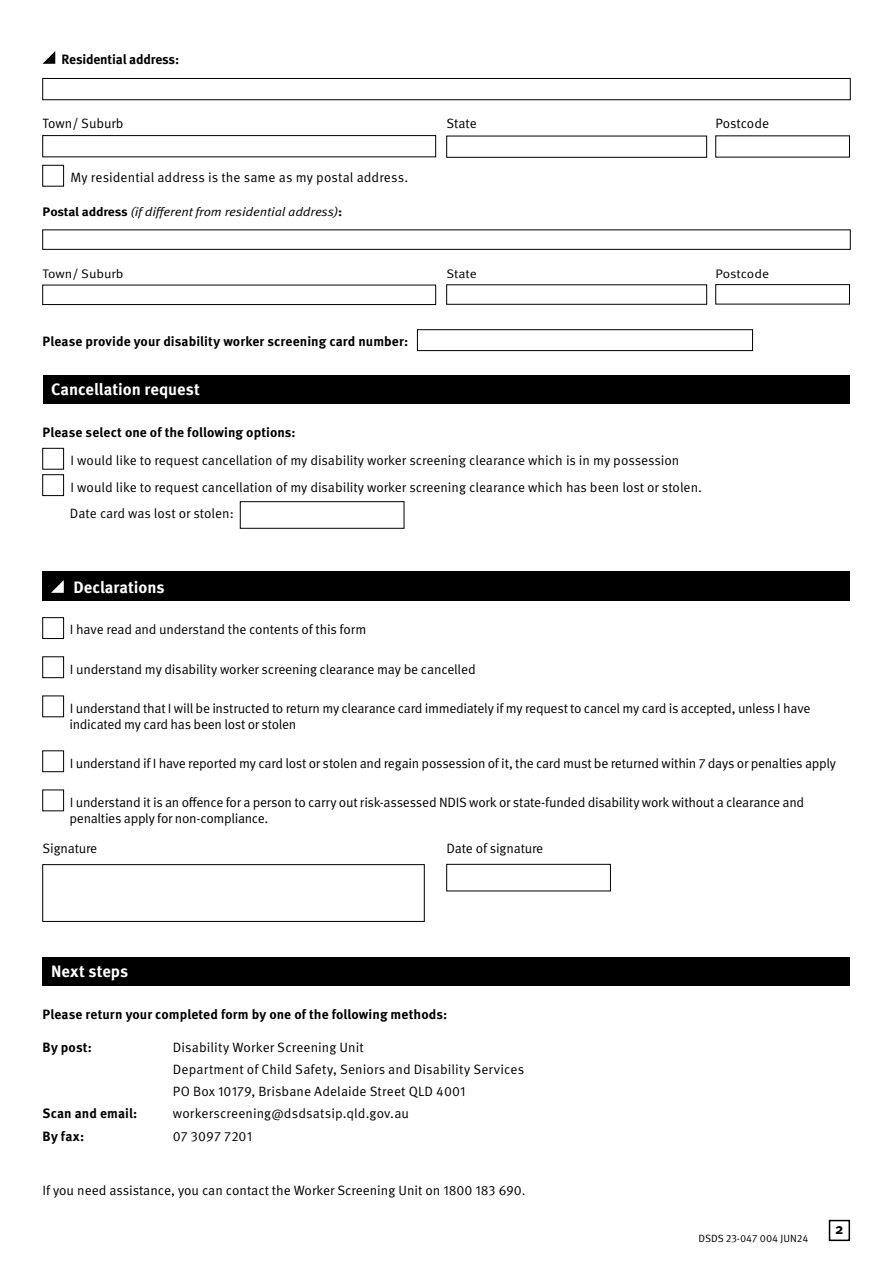
<style>
.page{position:relative;width:893px;height:1263px;background:#fff}
.page>*{position:absolute;margin:0;border:0;box-sizing:border-box;transform-origin:0 0}
.t1{font:700 16.5px "Meta OT";color:#fff}
.t2{font:700 15px "Meta OT";color:#000}
.t3{font:13.5px/26.4px "Meta OT Norm";letter-spacing:-.01em;color:#000}
.t4{font:700 13.5px "Meta OT";letter-spacing:.005em;color:#000}
.t5{font:13.5px/22.2px "Meta OT Norm";letter-spacing:.01em;color:#000}
.t6{font:700 13.5px "Meta OT";letter-spacing:-.015em;color:#000}
.t7{font:12.3px "Meta OT Norm Ita";letter-spacing:-.01em;color:#000;scale:1.09 1}
.t8{font:12.3px "Meta OT Norm";letter-spacing:-.005em;color:#000;scale:1.09 1}
.t9{font:10.5px "Meta OT Norm";letter-spacing:-.005em;color:#000}
.s1{font-family:"Meta OT";font-weight:700}
</style>
<div class="page">
<div style="left:829px;top:1220px;width:21px;height:21px;border:2px solid #000"></div>
<svg style="left:43px;top:51px;width:12px;height:13px"></svg>
<div style="left:43px;top:78px;width:807px;height:22px;border:1px solid #000"></div>
<div style="left:43px;top:135px;width:393px;height:22px;border:1px solid #000"></div>
<div style="left:43px;top:165px;width:21px;height:21px;border:1px solid #000"></div>
<div style="left:43px;top:285px;width:393px;height:20px;border:1px solid #000"></div>
<div style="left:716px;top:284px;width:134px;height:20px;border:1px solid #000"></div>
<div style="left:417px;top:329px;width:336px;height:22px;border:1px solid #000"></div>
<div style="left:43px;top:375px;width:806px;height:28px;background:#000"></div>
<div style="left:43px;top:448px;width:21px;height:21px;border:1px solid #000"></div>
<div style="left:43px;top:474px;width:21px;height:22px;border:1px solid #000"></div>
<div style="left:240px;top:501px;width:164px;height:27px;border:1px solid #000"></div>
<div style="left:43px;top:571px;width:807px;height:30px;background:#000"></div>
<svg style="left:51px;top:580px;width:13px;height:13px"></svg>
<div style="left:43px;top:617px;width:21px;height:22px;border:1px solid #000"></div>
<div style="left:43px;top:657px;width:21px;height:21px;border:1px solid #000"></div>
<div style="left:43px;top:751px;width:21px;height:21px;border:1px solid #000"></div>
<div style="left:43px;top:864px;width:381px;height:58px;border:1px solid #000"></div>
<div style="left:446px;top:864px;width:165px;height:27px;border:1px solid #000"></div>
<div style="left:43px;top:957px;width:807px;height:29px;background:#000"></div>
<p class="t6" style="left:61px;top:51px;width:119px">Residential address:</p>
<p class="t3" style="left:43px;top:110px;width:83px">Town/ Suburb</p>
<p class="t3" style="left:446px;top:110px;width:32px">State</p>
<p class="t3" style="left:716px;top:110px;width:55px">Postcode</p>
<p class="t3" style="left:71px;top:164px;width:339px">My residential address is the same as my postal address.</p>
<p class="t7" style="left:43px;top:205px;width:277px"><span class="s1">Postal address</span> (if different from residential address)<span class="s1">:</span></p>
<p class="t8" style="left:43px;top:266px;width:76px">Town/ Suburb</p>
<p class="t8" style="left:446px;top:266px;width:29px">State</p>
<p class="t8" style="left:716px;top:266px;width:51px">Postcode</p>
<p class="t4" style="left:43px;top:332px;width:367px">Please provide your disability worker screening card number:</p>
<p class="t1" style="left:51px;top:379px;width:150px">Cancellation request</p>
<p class="t4" style="left:43px;top:423px;width:255px">Please select one of the following options:</p>
<p class="t3" style="left:70px;top:447px;width:633px">I would like to request cancellation of my disability worker screening clearance which is in my possession<br>I would like to request cancellation of my disability worker screening clearance which has been lost or stolen.<br>Date card was lost or stolen:</p>
<p class="t1" style="left:73px;top:577px;width:93px">Declarations</p>
<p class="t3" style="left:70px;top:617px;width:298px">I have read and understand the contents of this form</p>
<p class="t3" style="left:70px;top:656px;width:407px">I understand my disability worker screening clearance may be cancelled</p>
<p class="t3" style="left:70px;top:700px;width:742px;line-height:15.8px">I understand that I will be instructed to return my clearance card immediately if my request to cancel my card is accepted, unless I have indicated my card has been lost or stolen</p>
<p class="t3" style="left:70px;top:750px;width:768px">I understand if I have reported my card lost or stolen and regain possession of it, the card must be returned within 7 days or penalties apply</p>
<p class="t3" style="left:70px;top:794px;width:736px;line-height:15.8px">I understand it is an offence for a person to carry out risk-assessed NDIS work or state-funded disability work without a clearance and penalties apply for non-compliance.</p>
<p class="t3" style="left:43px;top:835px;width:56px">Signature</p>
<p class="t3" style="left:446px;top:835px;width:98px">Date of signature</p>
<p class="t1" style="left:51px;top:961px;width:79px">Next steps</p>
<p class="t4" style="left:43px;top:1006px;width:406px">Please return your completed form by one of the following methods:</p>
<p class="t4" style="left:43px;top:1039px;width:51px">By post:</p>
<p class="t5" style="left:173px;top:1036px;width:353px">Disability Worker Screening Unit<br>Department of Child Safety, Seniors and Disability Services<br>PO Box 10179, Brisbane Adelaide Street QLD 4001</p>
<p class="t4" style="left:43px;top:1105px;width:96px">Scan and email:</p>
<p class="t5" style="left:173px;top:1103px;width:238px">workerscreening@dsdsatsip.qld.gov.au</p>
<p class="t4" style="left:43px;top:1127px;width:43px">By fax:</p>
<p class="t5" style="left:173px;top:1125px;width:81px">07 3097 7201</p>
<p class="t3" style="left:43px;top:1178px;width:485px">If you need assistance, you can contact the Worker Screening Unit on 1800 183 690.</p>
<p class="t9" style="left:699px;top:1232px;width:111px">DSDS 23-047 004 JUN24</p>
<p class="t2" style="left:835px;top:1219px;width:10px">2</p>
</div>
